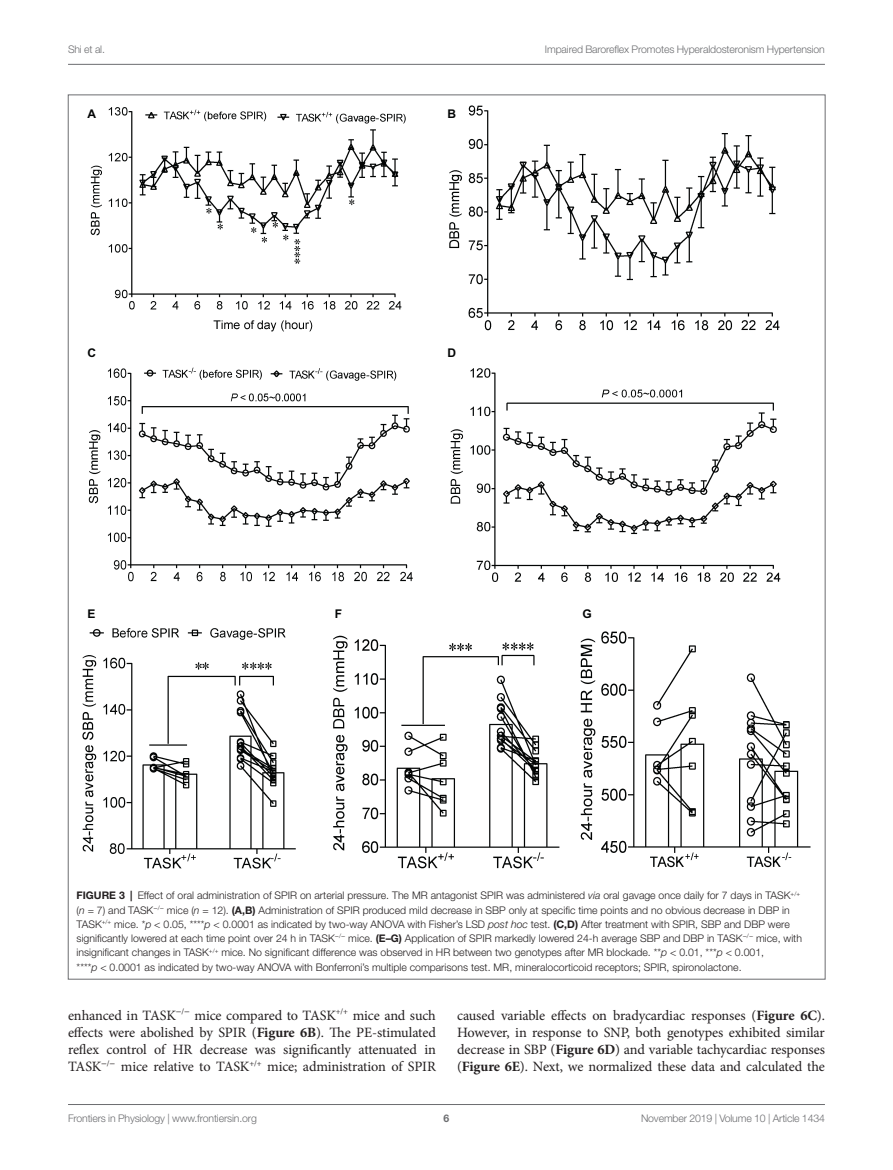
<style>
.page{position:relative;width:893px;height:1170px;background:#fff}
.page>*{position:absolute;margin:0;border:0;box-sizing:border-box;transform-origin:0 0}
.TEXT_FLUSH{font:14.25px/17.2px "Minion Pro";letter-spacing:-.01em;color:#231f20;text-align:justify}
.t1{font:700 12px "Arial";color:#030505}
.FIG_LEG{font:300 10.5px/14.2px "Helvetica Neue LT Std";color:#231f20}
.t2{font:300 10.5px "Helvetica Neue LT Std";letter-spacing:-.015em;color:#6c6d70}
.t3{font:700 10.5px "Helvetica Neue LT Std";color:#6c6d70}
.s1{font-weight:700}
.s2{font-style:italic}
</style>
<div class="page">
<hr style="left:68px;top:64px;width:757px;height:1px;background:#6c6d70">
<hr style="left:68px;top:1104px;width:757px;height:1px;background:#6c6d70">
<img style="left:82px;top:105px;width:729px;height:764px">
<p class="t2" style="left:68px;top:42px;width:38px">Shi et al.</p>
<p class="t2" style="left:545px;top:42px;width:281px">Impaired Baroreflex Promotes Hyperaldosteronism Hypertension</p>
<p class="t1" style="left:87px;top:106px;width:10px">A</p>
<p class="t1" style="left:447px;top:106px;width:10px">B</p>
<p class="t1" style="left:87px;top:344px;width:10px">C</p>
<p class="t1" style="left:447px;top:344px;width:10px">D</p>
<p class="t1" style="left:87px;top:605px;width:10px">E</p>
<p class="t1" style="left:335px;top:605px;width:9px">F</p>
<p class="t1" style="left:582px;top:605px;width:11px">G</p>
<p class="FIG_LEG" style="left:77px;top:888px;width:727px"><span class="s1">FIGURE 3 |</span> Effect of oral administration of SPIR on arterial pressure. The MR antagonist SPIR was administered <span class="s2">via</span> oral gavage once daily for 7 days in TASK<sup>+/+ </sup>(<span class="s2">n</span> = 7) and TASK<sup>−</sup><sup>/</sup><sup>−</sup> mice (<span class="s2">n</span> = 12). <span class="s1">(A,B)</span> Administration of SPIR produced mild decrease in SBP only at specific time points and no obvious decrease in DBP in TASK<sup>+/+</sup> mice. *<span class="s2">p</span> &lt; 0.05, ****<span class="s2">p</span> &lt; 0.0001 as indicated by two-way ANOVA with Fisher’s LSD <span class="s2">post hoc</span> test. <span class="s1">(C,D)</span> After treatment with SPIR, SBP and DBP were significantly lowered at each time point over 24 h in TASK<sup>−</sup><sup>/</sup><sup>−</sup> mice. <span class="s1">(E–G)</span> Application of SPIR markedly lowered 24-h average SBP and DBP in TASK<sup>−</sup><sup>/</sup><sup>−</sup> mice, with insignificant changes in TASK<sup>+/+</sup> mice. No significant difference was observed in HR between two genotypes after MR blockade. **<span class="s2">p</span> &lt; 0.01, ***<span class="s2">p</span> &lt; 0.001,<br>****<span class="s2">p</span> &lt; 0.0001 as indicated by two-way ANOVA with Bonferroni’s multiple comparisons test. MR, mineralocorticoid receptors; SPIR, spironolactone.</p>
<p class="TEXT_FLUSH" style="left:68px;top:1006px;width:369px">enhanced in TASK<sup>−</sup><sup>/</sup><sup>−</sup> mice compared to TASK<sup>+/+</sup> mice and such effects were abolished by SPIR (<span class="s1">Figure 6B</span>). The PE-stimulated reflex control of HR decrease was significantly attenuated in TASK<sup>−</sup><sup>/</sup><sup>−</sup> mice relative to TASK<sup>+/+</sup> mice; administration of SPIR</p>
<p class="TEXT_FLUSH" style="left:457px;top:1006px;width:369px">caused variable effects on bradycardiac responses (<span class="s1">Figure 6C</span>).<br>However, in response to SNP, both genotypes exhibited similar decrease in SBP (<span class="s1">Figure 6D</span>) and variable tachycardiac responses (<span class="s1">Figure 6E</span>). Next, we normalized these data and calculated the</p>
<p class="t2" style="left:68px;top:1111px;width:190px">Frontiers in Physiology | www.frontiersin.org</p>
<p class="t3" style="left:444px;top:1111px;width:7px">6</p>
<p class="t2" style="left:641px;top:1111px;width:185px">November 2019 | Volume 10 | Article 1434</p>
</div>
